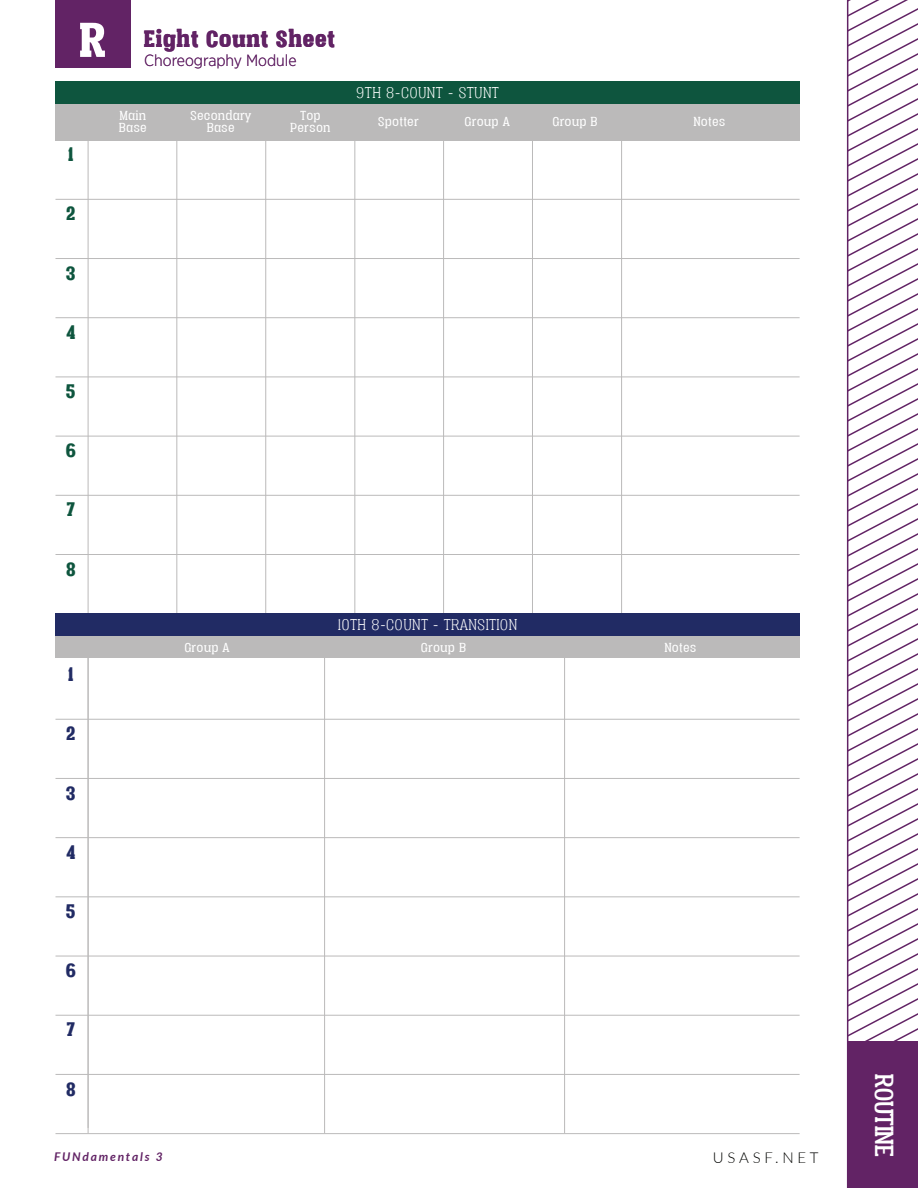
<style>
.page{position:relative;width:918px;height:1188px;background:#fff}
.page>*{position:absolute;margin:0;border:0;box-sizing:border-box;transform-origin:0 0}
.t1{font:900 56.7px "Vacer Serif Personal";color:#fff}
.t2{font:30px "Vacer Serif Personal";color:#fff}
.t3{font:900 27px "Vacer Serif Personal";letter-spacing:.05em;color:#622365}
.t4{font:900 22.5px "Vacer Serif Personal";color:#0e553e}
.t5{font:900 22.5px "Vacer Serif Personal";color:#212b64}
.t6{font:300 18px "Vacer Serif Personal";letter-spacing:.05em;color:#fff}
.t7{font:300 16.2px "Gotham Narrow";color:#622365}
.t8{font:15px/12px "Vacer Serif Personal";letter-spacing:.05em;color:#fff;text-align:center}
.t9{font:300 15px "Lato";letter-spacing:.25em;color:#040503}
.t10{font:italic 700 12px "Lato";letter-spacing:.15em;color:#622365}
</style>
<div class="page">
<svg style="left:846px;top:0;width:72px;height:1188px"></svg>
<div style="left:848px;top:1041px;width:70px;height:147px;background:#622365"></div>
<hr style="left:443px;top:118px;width:1px;height:496px;background:#bbbaba">
<hr style="left:88px;top:118px;width:1px;height:496px;background:#bbbaba">
<hr style="left:176px;top:118px;width:1px;height:496px;background:#bbbaba">
<hr style="left:265px;top:118px;width:1px;height:496px;background:#bbbaba">
<hr style="left:354px;top:118px;width:1px;height:496px;background:#bbbaba">
<hr style="left:532px;top:118px;width:1px;height:496px;background:#bbbaba">
<hr style="left:621px;top:118px;width:1px;height:496px;background:#bbbaba">
<div style="left:56px;top:104px;width:744px;height:36px;background:#bbbaba"></div>
<hr style="left:55px;top:199px;width:745px;height:1px;background:#bbbaba">
<hr style="left:55px;top:258px;width:745px;height:1px;background:#bbbaba">
<hr style="left:55px;top:317px;width:745px;height:1px;background:#bbbaba">
<hr style="left:55px;top:377px;width:745px;height:1px;background:#bbbaba">
<hr style="left:55px;top:436px;width:745px;height:1px;background:#bbbaba">
<hr style="left:55px;top:495px;width:745px;height:1px;background:#bbbaba">
<hr style="left:55px;top:554px;width:745px;height:1px;background:#bbbaba">
<hr style="left:55px;top:613px;width:745px;height:1px;background:#bbbaba">
<div style="left:56px;top:81px;width:744px;height:23px;background:#0e553e"></div>
<div style="left:55px;top:0;width:76px;height:67px;background:#622365"></div>
<div style="left:56px;top:613px;width:744px;height:23px;background:#212b64"></div>
<div style="left:56px;top:636px;width:744px;height:22px;background:#bbbaba"></div>
<hr style="left:55px;top:719px;width:745px;height:1px;background:#bbbaba">
<hr style="left:55px;top:778px;width:745px;height:1px;background:#bbbaba">
<hr style="left:55px;top:837px;width:745px;height:1px;background:#bbbaba">
<hr style="left:55px;top:896px;width:745px;height:1px;background:#bbbaba">
<hr style="left:55px;top:956px;width:745px;height:1px;background:#bbbaba">
<hr style="left:55px;top:1015px;width:745px;height:1px;background:#bbbaba">
<hr style="left:55px;top:1074px;width:745px;height:1px;background:#bbbaba">
<hr style="left:55px;top:1133px;width:745px;height:1px;background:#bbbaba">
<hr style="left:88px;top:650px;width:1px;height:483px;background:#bbbaba">
<hr style="left:564px;top:650px;width:1px;height:483px;background:#bbbaba">
<hr style="left:324px;top:650px;width:1px;height:483px;background:#bbbaba">
<h1 class="t1" style="left:80px;top:7px;width:27px">R</h1>
<h3 class="t4" style="left:68px;top:141px;width:6px">1</h3>
<h3 class="t3" style="left:144px;top:24px;width:192px">Eight Count Sheet</h3>
<p class="t7" style="left:144px;top:51px;width:154px">Choreography Module</p>
<p class="t6" style="left:356px;top:83px;width:144px">9TH 8-COUNT - STUNT</p>
<p class="t8" style="left:119px;top:110px;width:29px;text-align:left">Main<br>Base</p>
<p class="t8" style="left:190px;top:110px;width:62px">Secondary<br>Base</p>
<p class="t8" style="left:291px;top:110px;width:41px">Top<br>Person</p>
<p class="t8" style="left:378px;top:116px;width:42px">Spotter</p>
<p class="t8" style="left:465px;top:116px;width:46px">Group A</p>
<p class="t8" style="left:553px;top:116px;width:46px">Group B</p>
<p class="t8" style="left:694px;top:116px;width:33px">Notes</p>
<h3 class="t4" style="left:66px;top:201px;width:11px">2</h3>
<h3 class="t4" style="left:66px;top:260px;width:11px">3</h3>
<h3 class="t4" style="left:66px;top:319px;width:11px">4</h3>
<h3 class="t4" style="left:66px;top:378px;width:11px">5</h3>
<h3 class="t4" style="left:66px;top:437px;width:12px">6</h3>
<h3 class="t4" style="left:66px;top:497px;width:10px">7</h3>
<h3 class="t4" style="left:66px;top:556px;width:11px">8</h3>
<h3 class="t5" style="left:68px;top:661px;width:6px">1</h3>
<h3 class="t5" style="left:66px;top:721px;width:11px">2</h3>
<h3 class="t5" style="left:66px;top:780px;width:11px">3</h3>
<h3 class="t5" style="left:66px;top:839px;width:11px">4</h3>
<p class="t6" style="left:338px;top:614px;width:180px">10TH 8-COUNT - TRANSITION</p>
<p class="t8" style="left:185px;top:641px;width:46px">Group A</p>
<p class="t8" style="left:421px;top:641px;width:46px">Group B</p>
<p class="t8" style="left:665px;top:642px;width:33px">Notes</p>
<h3 class="t5" style="left:66px;top:898px;width:11px">5</h3>
<h3 class="t5" style="left:66px;top:957px;width:12px">6</h3>
<h3 class="t5" style="left:66px;top:1017px;width:10px">7</h3>
<h3 class="t5" style="left:66px;top:1076px;width:11px">8</h3>
<p class="t10" style="left:54px;top:1148px;width:110px">FUNdamentals 3</p>
<p class="t9" style="left:713px;top:1148px;width:107px">USASF.NET</p>
<h2 class="t2" style="left:901px;top:1074px;width:84px;rotate:90deg">ROUTINE</h2>
</div>
